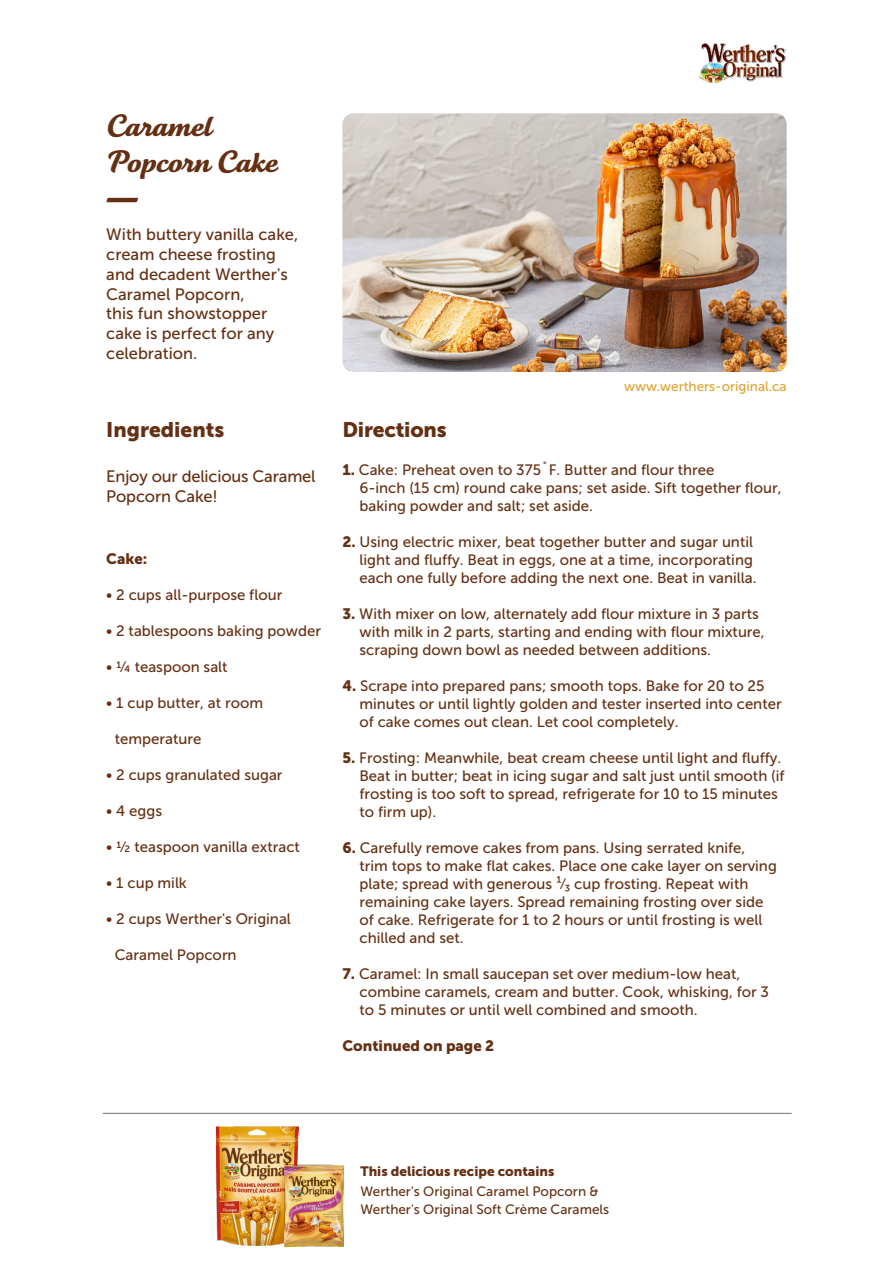
<style>
.page{position:relative;width:893px;height:1263px;background:#fff}
.page>*{position:absolute;margin:0;border:0;box-sizing:border-box;transform-origin:0 0}
.t1{font:30px/36px "Tartine Script Pro Bld";color:#642f12}
.t2{font:21px "Museo Sans 900";color:#642f12}
.t3{font:16.5px/19.8px "Museo Sans 500";color:#642f12}
.t4{font:15px/18px "Museo Sans 500";color:#642f12}
.t5{font:15px "Museo Sans 900";color:#642f12}
.t6{font:13.5px/18px "Museo Sans 500";color:#642f12}
.t7{font:13.5px "Museo Sans 900";color:#642f12}
.t8{font:13.5px "Museo Sans 500";color:#dfa32f}
.s1{font-family:"Museo Sans 900"}
</style>
<div class="page">
<img style="left:699px;top:43px;width:88px;height:40px">
<svg style="left:106px;top:198px;width:32px;height:4px"></svg>
<img style="left:342px;top:113px;width:445px;height:259px">
<hr style="left:103px;top:1113px;width:689px;height:1px;background:#020203">
<img style="left:216px;top:1127px;width:82px;height:119px">
<div style="left:285px;top:1164px;width:54px;height:85px;background:#fefefe"></div>
<img style="left:285px;top:1165px;width:59px;height:82px">
<h1 class="t1" style="left:106px;top:108px;width:173px">Caramel<br>Popcorn Cake</h1>
<p class="t3" style="left:106px;top:225px;width:193px">With buttery vanilla cake, cream cheese frosting and decadent Werther's<br>Caramel Popcorn,<br>this fun showstopper cake is perfect for any celebration.</p>
<h2 class="t2" style="left:106px;top:417px;width:120px">Ingredients</h2>
<p class="t3" style="left:106px;top:466px;width:211px">Enjoy our delicious Caramel<br>Popcorn Cake!</p>
<p class="t5" style="left:106px;top:550px;width:43px">Cake:</p>
<p class="t4" style="left:106px;top:586px;width:177px">• 2 cups all-purpose flour</p>
<p class="t4" style="left:106px;top:622px;width:216px">• 2 tablespoons baking powder</p>
<p class="t4" style="left:106px;top:658px;width:123px">• ¼ teaspoon salt</p>
<p class="t4" style="left:106px;top:694px;width:158px">• 1 cup butter, at room</p>
<p class="t4" style="left:115px;top:730px;width:88px">temperature</p>
<p class="t4" style="left:106px;top:766px;width:178px">• 2 cups granulated sugar</p>
<p class="t4" style="left:106px;top:802px;width:57px">• 4 eggs</p>
<p class="t4" style="left:106px;top:838px;width:195px">• ½ teaspoon vanilla extract</p>
<p class="t4" style="left:106px;top:874px;width:82px">• 1 cup milk</p>
<p class="t4" style="left:106px;top:910px;width:186px">• 2 cups Werther's Original</p>
<p class="t4" style="left:115px;top:946px;width:123px">Caramel Popcorn</p>
<p class="t8" style="left:624px;top:379px;width:164px">www.werthers-original.ca</p>
<h2 class="t2" style="left:342px;top:417px;width:106px">Directions</h2>
<p class="t4" style="left:359px;top:460px;width:424px;text-indent:-17px"><span class="s1">1.</span> Cake: Preheat oven to 375˚F. Butter and flour three<br>6-inch (15 cm) round cake pans; set aside. Sift together flour, baking powder and salt; set aside.</p>
<p class="t4" style="left:359px;top:532px;width:399px;text-indent:-17px"><span class="s1">2.</span> Using electric mixer, beat together butter and sugar until light and fluffy. Beat in eggs, one at a time, incorporating each one fully before adding the next one. Beat in vanilla.</p>
<p class="t4" style="left:359px;top:604px;width:407px;text-indent:-17px"><span class="s1">3.</span> With mixer on low, alternately add flour mixture in 3 parts with milk in 2 parts, starting and ending with flour mixture, scraping down bowl as needed between additions.</p>
<p class="t4" style="left:359px;top:676px;width:424px;text-indent:-17px"><span class="s1">4.</span> Scrape into prepared pans; smooth tops. Bake for 20 to 25 minutes or until lightly golden and tester inserted into center of cake comes out clean. Let cool completely.</p>
<p class="t4" style="left:359px;top:748px;width:427px;text-indent:-17px"><span class="s1">5.</span> Frosting: Meanwhile, beat cream cheese until light and fluffy.<br>Beat in butter; beat in icing sugar and salt just until smooth (if frosting is too soft to spread, refrigerate for 10 to 15 minutes to firm up).</p>
<p class="t4" style="left:359px;top:838px;width:419px;text-indent:-17px"><span class="s1">6.</span> Carefully remove cakes from pans. Using serrated knife, trim tops to make flat cakes. Place one cake layer on serving plate; spread with generous ¹⁄₃ cup frosting. Repeat with remaining cake layers. Spread remaining frosting over side of cake. Refrigerate for 1 to 2 hours or until frosting is well chilled and set.</p>
<p class="t4" style="left:359px;top:964px;width:411px;text-indent:-17px"><span class="s1">7.</span> Caramel: In small saucepan set over medium-low heat, combine caramels, cream and butter. Cook, whisking, for 3 to 5 minutes or until well combined and smooth.</p>
<p class="t5" style="left:342px;top:1037px;width:153px">Continued on page 2</p>
<p class="t7" style="left:360px;top:1164px;width:196px">This delicious recipe contains</p>
<p class="t6" style="left:360px;top:1182px;width:250px">Werther's Original Caramel Popcorn &amp;<br>Werther's Original Soft Crème Caramels</p>
</div>
